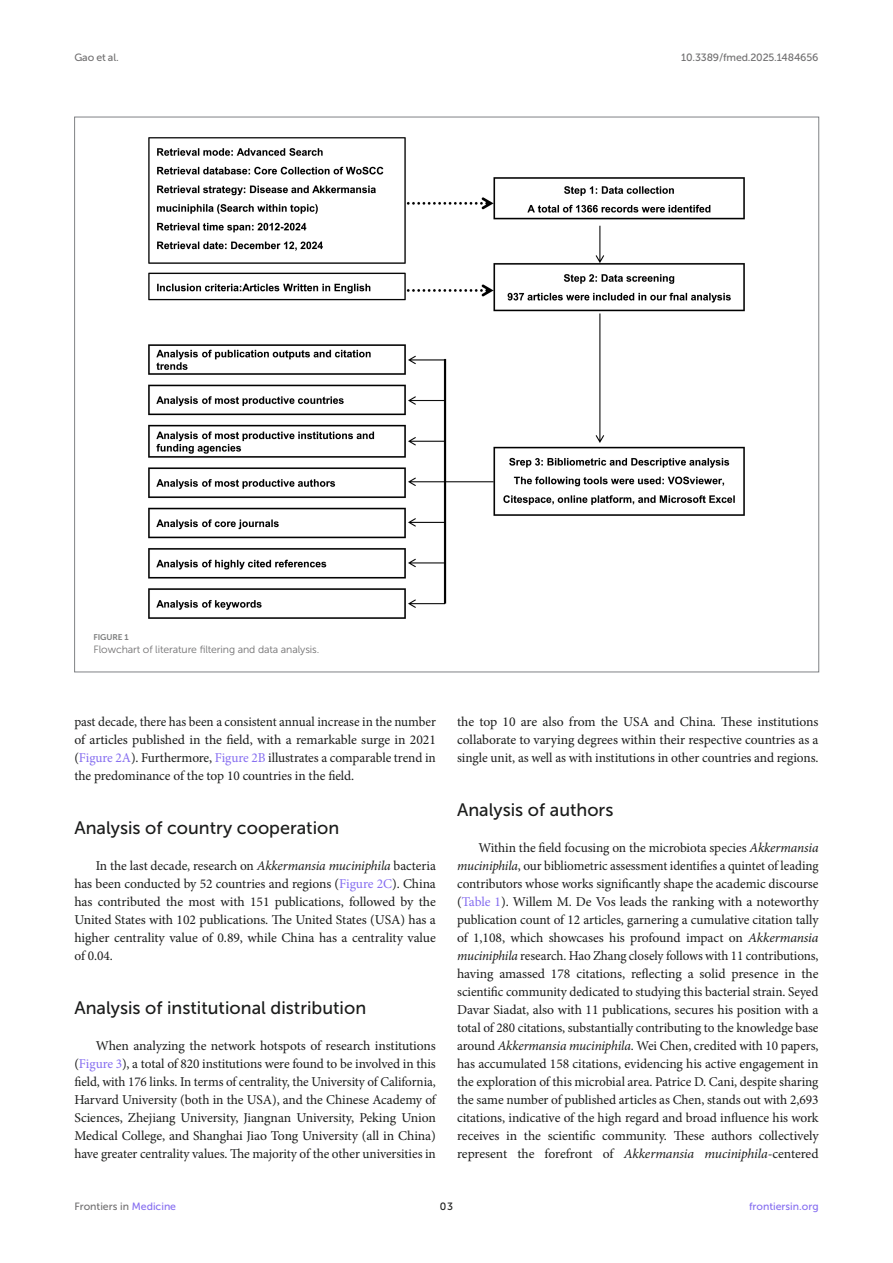
<style>
.page{position:relative;width:893px;height:1263px;background:#fff}
.page>*{position:absolute;margin:0;border:0;box-sizing:border-box;transform-origin:0 0}
.HEAD_2{font:18px "Museo Sans 500";color:#1b1c1b}
.TEXT{font:13.5px/18px "Minion Pro";letter-spacing:-.005em;color:#1b1c1b;text-align:justify}
.t1{font:10.5px "Museo Sans 500";letter-spacing:-.015em;color:#706f70}
.FIG_LEG{font:10.5px "Museo Sans 300";letter-spacing:-.01em;color:#706f70}
.t2{font:10.5px "Museo Sans 500";color:#856df0}
.t3{font:10.5px "Museo Sans 500";color:#1b1c1b}
.FIG_HD{font:8.25px "Museo Sans 700";letter-spacing:-.01em;color:#7e7f7f}
.s1{color:#856df0}
.s2{font-style:italic}
</style>
<div class="page">
<img style="left:148px;top:137px;width:597px;height:482px">
<p class="t1" style="left:74px;top:51px;width:46px">Gao et al.</p>
<p class="t1" style="left:681px;top:51px;width:139px">10.3389/fmed.2025.1484656</p>
<p class="FIG_HD" style="left:94px;top:632px;width:37px">FIGURE 1</p>
<p class="FIG_LEG" style="left:94px;top:644px;width:227px">Flowchart of literature filtering and data analysis.</p>
<p class="TEXT" style="left:74px;top:713px;width:363px">past decade, there has been a consistent annual increase in the number of articles published in the field, with a remarkable surge in 2021 (<span class="s1">Figure 2A</span>). Furthermore, <span class="s1">Figure 2B</span> illustrates a comparable trend in the predominance of the top 10 countries in the field.</p>
<p class="HEAD_2" style="left:74px;top:818px;width:266px">Analysis of country cooperation</p>
<p class="TEXT" style="left:74px;top:857px;width:363px;text-indent:21px">In the last decade, research on <span class="s2">Akkermansia muciniphila</span> bacteria has been conducted by 52 countries and regions (<span class="s1">Figure 2C</span>). China has contributed the most with 151 publications, followed by the United States with 102 publications. The United States (USA) has a higher centrality value of 0.89, while China has a centrality value of 0.04.</p>
<p class="HEAD_2" style="left:74px;top:998px;width:293px">Analysis of institutional distribution</p>
<p class="TEXT" style="left:74px;top:1037px;width:363px;text-indent:21px">When analyzing the network hotspots of research institutions (<span class="s1">Figure 3</span>), a total of 820 institutions were found to be involved in this field, with 176 links. In terms of centrality, the University of California, Harvard University (both in the USA), and the Chinese Academy of Sciences, Zhejiang University, Jiangnan University, Peking Union Medical College, and Shanghai Jiao Tong University (all in China) have greater centrality values. The majority of the other universities in</p>
<p class="TEXT" style="left:457px;top:713px;width:363px">the top 10 are also from the USA and China. These institutions collaborate to varying degrees within their respective countries as a single unit, as well as with institutions in other countries and regions.</p>
<p class="HEAD_2" style="left:457px;top:800px;width:158px">Analysis of authors</p>
<p class="TEXT" style="left:457px;top:839px;width:363px;text-indent:21px">Within the field focusing on the microbiota species <span class="s2">Akkermansia muciniphila</span>, our bibliometric assessment identifies a quintet of leading contributors whose works significantly shape the academic discourse (<span class="s1">Table 1</span>). Willem M. De Vos leads the ranking with a noteworthy publication count of 12 articles, garnering a cumulative citation tally of 1,108, which showcases his profound impact on <span class="s2">Akkermansia muciniphila</span> research. Hao Zhang closely follows with 11 contributions, having amassed 178 citations, reflecting a solid presence in the scientific community dedicated to studying this bacterial strain. Seyed Davar Siadat, also with 11 publications, secures his position with a total of 280 citations, substantially contributing to the knowledge base around <span class="s2">Akkermansia muciniphila</span>. Wei Chen, credited with 10 papers, has accumulated 158 citations, evidencing his active engagement in the exploration of this microbial area. Patrice D. Cani, despite sharing the same number of published articles as Chen, stands out with 2,693 citations, indicative of the high regard and broad influence his work receives in the scientific community. These authors collectively represent the forefront of <span class="s2">Akkermansia muciniphila</span>-centered</p>
<p class="t1" style="left:74px;top:1200px;width:103px">Frontiers in <span class="s1">Medicine</span></p>
<p class="t3" style="left:440px;top:1200px;width:15px">03</p>
<p class="t2" style="left:749px;top:1200px;width:71px">frontiersin.org</p>
</div>
